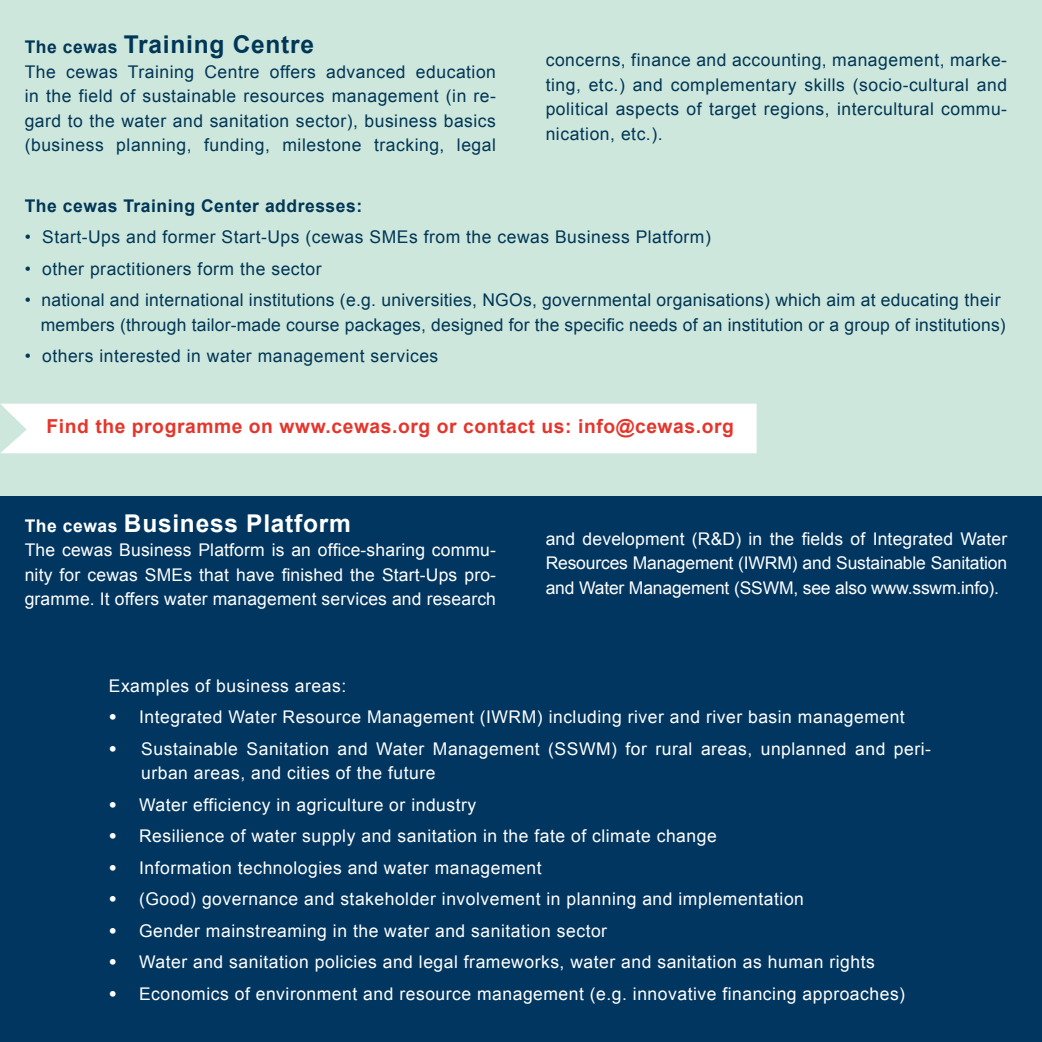
<style>
.page{position:relative;width:1042px;height:1042px;background:#003660}
.page>*{position:absolute;margin:0;border:0;box-sizing:border-box;transform-origin:0 0}
.t1{font:700 24.5px "Arial";letter-spacing:.03em;color:#fff}
.t2{font:700 24.5px "Arial";letter-spacing:.03em;color:#003656}
.t3{font:700 19.25px "Arial";letter-spacing:.03em;color:#e5352c}
.t4{font:17.5px/24.5px "Arial";letter-spacing:.03em;color:#fff;text-align:justify}
.t5{font:17.5px/24.5px "Arial";letter-spacing:.03em;color:#003656;text-align:justify}
.t6{font:700 17.5px "Arial";letter-spacing:.03em;color:#003656}
.s1{font-size:17.5px}
.s2{font-size:22.75px}
</style>
<div class="page">
<div style="left:0;top:0;width:1042px;height:495px;background:#cee7dc"></div>
<div style="left:1px;top:404px;width:755px;height:49px;background:#fff"></div>
<h1 class="t2" style="left:25px;top:28px;width:291px"><span class="s1">The cewas</span> Training Centre</h1>
<p class="t5" style="left:25px;top:59px;width:473px">The cewas Training Centre offers advanced education in the field of sustainable resources management (in re&shy;gard to the water and sanitation sector), business basics (business planning, funding, milestone tracking, legal</p>
<p class="t5" style="left:546px;top:48px;width:463px">concerns, finance and accounting, management, marke&shy;ting, etc.) and complementary skills (socio-cultural and political aspects of target regions, intercultural commu&shy;nication, etc.).</p>
<p class="t6" style="left:25px;top:194px;width:339px">The cewas Training Center addresses:</p>
<p class="t5" style="left:25px;top:225px;width:688px">• Start-Ups and former Start-Ups (cewas SMEs from the cewas Business Platform)</p>
<p class="t5" style="left:25px;top:256px;width:298px">• other practitioners form the sector</p>
<p class="t5" style="left:25px;top:288px;width:982px;text-align:right">• national and international institutions (e.g. universities, NGOs, governmental organisations) which aim at educating their members (through tailor-made course packages, designed for the specific needs of an institution or a group of institutions)</p>
<p class="t5" style="left:25px;top:344px;width:415px">• others interested in water management services</p>
<p class="t3" style="left:46px;top:414px;width:689px">Find the programme on www.cewas.org or contact us: info@cewas.org</p>
<h1 class="t1" style="left:25px;top:507px;width:328px"><span class="s1">The cewas</span> Business Platform</h1>
<p class="t4" style="left:25px;top:538px;width:473px">The cewas Business Platform is an office-sharing commu&shy;nity for cewas SMEs that have finished the Start-Ups pro&shy;gramme. It offers water management services and research</p>
<p class="t4" style="left:546px;top:527px;width:463px">and development (R&amp;D) in the fields of Integrated Water Resources Management (IWRM) and Sustainable Sanitation and Water Management (SSWM, see also www.sswm.info).</p>
<p class="t4" style="left:109px;top:673px;width:239px">Examples of business areas:</p>
<p class="t4" style="left:109px;top:705px;width:797px"><span class="s2">•</span> Integrated Water Resource Management (IWRM) including river and river basin management</p>
<p class="t4" style="left:141px;top:736px;width:791px;text-indent:-32px"><span class="s2">•</span> Sustainable Sanitation and Water Management (SSWM) for rural areas, unplanned and peri&shy;urban areas, and cities of the future</p>
<p class="t4" style="left:109px;top:792px;width:369px"><span class="s2">•</span> Water efficiency in agriculture or industry</p>
<p class="t4" style="left:109px;top:824px;width:609px"><span class="s2">•</span> Resilience of water supply and sanitation in the fate of climate change</p>
<p class="t4" style="left:109px;top:855px;width:434px"><span class="s2">•</span> Information technologies and water management</p>
<p class="t4" style="left:109px;top:887px;width:697px"><span class="s2">•</span> (Good) governance and stakeholder involvement in planning and implementation</p>
<p class="t4" style="left:109px;top:918px;width:500px"><span class="s2">•</span> Gender mainstreaming in the water and sanitation sector</p>
<p class="t4" style="left:109px;top:950px;width:767px"><span class="s2">•</span> Water and sanitation policies and legal frameworks, water and sanitation as human rights</p>
<p class="t4" style="left:109px;top:981px;width:798px"><span class="s2">•</span> Economics of environment and resource management (e.g. innovative financing approaches)</p>
</div>
